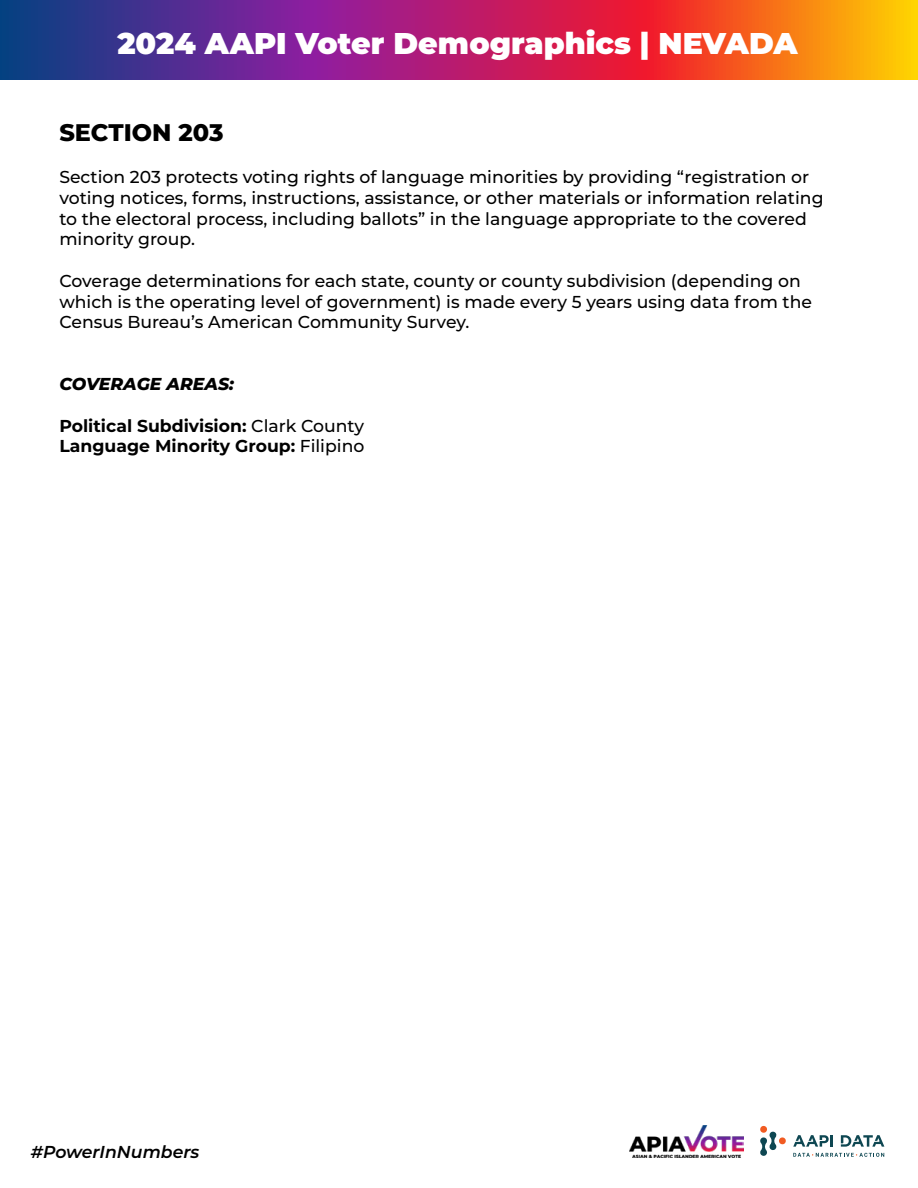
<style>
.page{position:relative;width:918px;height:1188px;background:#fff}
.page>*{position:absolute;margin:0;border:0;box-sizing:border-box;transform-origin:0 0}
.t1{font:900 30px "Montserrat";color:#fff}
.t2{font:800 24px "Montserrat";color:#000}
.t3{font:500 17.25px/20.7px "Montserrat";color:#000}
.t4{font:700 17.25px/20.7px "Montserrat";color:#000}
.t5{font:italic 600 17.25px "Montserrat";color:#000}
.t6{font:italic 800 17.25px "Montserrat";color:#000}
.s1{font-weight:500}
</style>
<div class="page">
<svg style="left:0;top:0;width:918px;height:80px;background:#a53b5e"></svg>
<img style="left:630px;top:1125px;width:113px;height:33px">
<svg style="left:760px;top:1126px;width:26px;height:30px"></svg>
<svg style="left:793px;top:1135px;width:40px;height:12px"></svg>
<svg style="left:841px;top:1135px;width:43px;height:12px"></svg>
<svg style="left:793px;top:1153px;width:91px;height:4px"></svg>
<h1 class="t1" style="left:117px;top:21px;width:682px">2024 AAPI Voter Demographics | NEVADA</h1>
<h2 class="t2" style="left:59px;top:115px;width:166px">SECTION 203</h2>
<p class="t3" style="left:59px;top:166px;width:766px">Section 203 protects voting rights of language minorities by providing “registration or voting notices, forms, instructions, assistance, or other materials or information relating to the electoral process, including ballots” in the language appropriate to the covered minority group.</p>
<p class="t3" style="left:59px;top:270px;width:754px">Coverage determinations for each state, county or county subdivision (depending on which is the operating level of government) is made every 5 years using data from the<br>Census Bureau s’ American Community Survey.</p>
<p class="t6" style="left:59px;top:372px;width:176px">COVERAGE AREAS:</p>
<p class="t4" style="left:59px;top:414px;width:307px">Political Subdivision: <span class="s1">Clark County<br></span>Language Minority Group: <span class="s1">Filipino</span></p>
<p class="t5" style="left:31px;top:1140px;width:170px">#PowerInNumbers</p>
</div>
